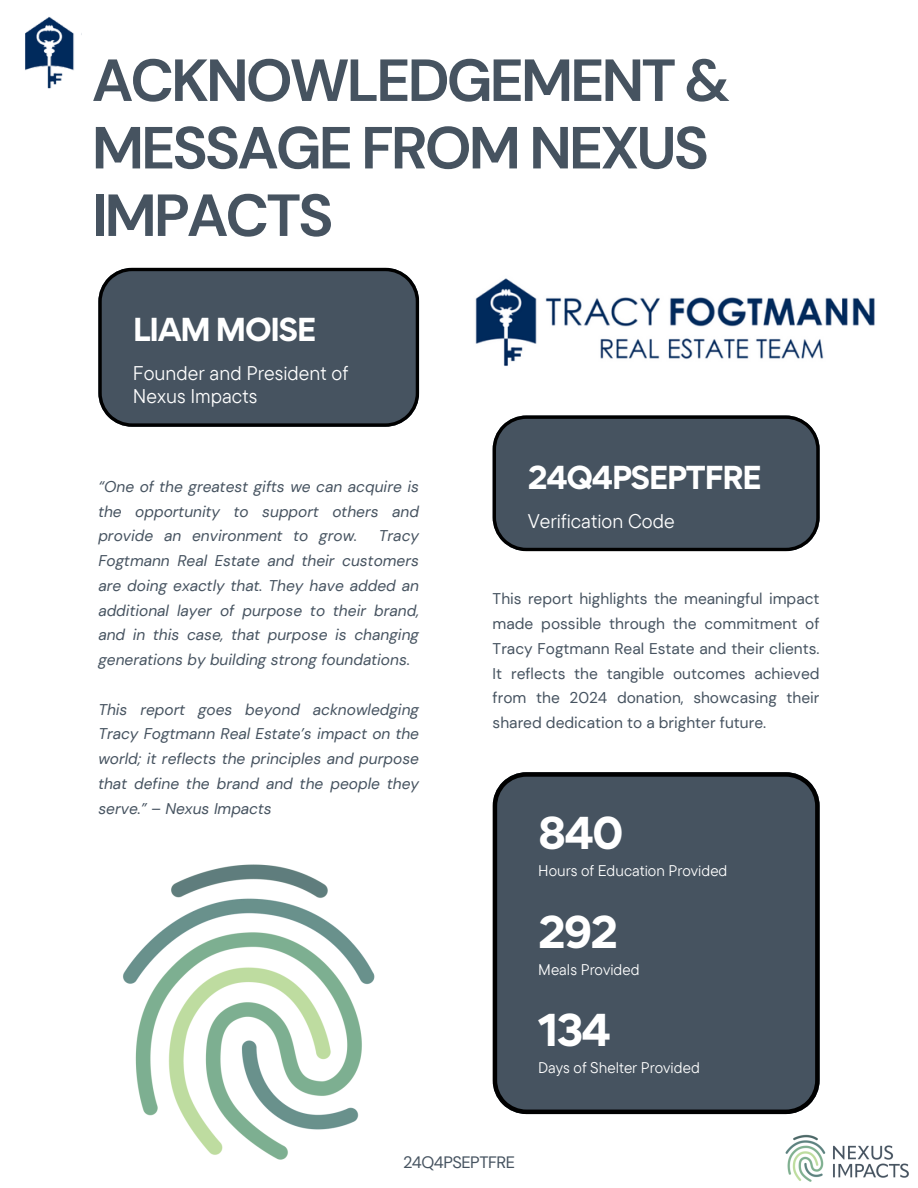
<style>
.page{position:relative;width:918px;height:1188px;background:#fff}
.page>*{position:absolute;margin:0;border:0;box-sizing:border-box;transform-origin:0 0}
.t1{font:700 59.25px/67.5px "DM Sans";letter-spacing:-.05em;color:#465360}
.t2{font:700 41.1px "Gordita";letter-spacing:-.05em;color:#fff}
.t3{font:700 29.7px "Gordita";letter-spacing:-.05em;color:#fff}
.t4{font:19.8px/23.2px "TT Commons Pro";color:#fff}
.t5{font:16.5px "DM Sans";letter-spacing:-.03em;color:#465360}
.t6{font:italic 15.45px/24.8px "DM Sans";color:#465360;text-align:justify}
.t7{font:15.45px/24.8px "DM Sans";color:#465360;text-align:justify}
.t8{font:15.45px "TT Commons Pro";color:#fff}
</style>
<div class="page">
<img style="left:123px;top:864px;width:252px;height:296px">
<svg style="left:98px;top:268px;width:321px;height:158px;background:#45515d"></svg>
<div style="left:493px;top:772px;width:326px;height:342px;background:#465360"></div>
<img style="left:785px;top:1134px;width:124px;height:48px">
<svg style="left:493px;top:415px;width:327px;height:136px;background:#45515d"></svg>
<img style="left:25px;top:17px;width:57px;height:72px">
<img style="left:475px;top:278px;width:400px;height:88px">
<h3 class="t1" style="left:92px;top:47px;width:640px">ACKNOWLEDGEMENT &amp;<br>MESSAGE FROM NEXUS<br>IMPACTS</h3>
<p class="t3" style="left:133px;top:309px;width:185px">LIAM MOISE</p>
<h1 class="t4" style="left:133px;top:361px;width:217px">Founder and President of<br>Nexus Impacts</h1>
<h2 class="t6" style="left:98px;top:474px;width:322px">“One of the greatest gifts we can acquire is the opportunity to support others and provide an environment to grow.</h2>
<h2 class="t6" style="left:98px;top:524px;width:322px;text-indent:281px">Tracy Fogtmann Real Estate and their customers are doing exactly that. They have added an additional layer of purpose to their brand, and in this case, that purpose is changing generations by building strong foundations.</h2>
<p class="t6" style="left:98px;top:697px;width:322px">This report goes beyond acknowledging Tracy Fogtmann Real Estate’s impact on the world; it reflects the principles and purpose that define the brand and the people they serve.” – Nexus Impacts</p>
<p class="t3" style="left:528px;top:457px;width:236px">24Q4PSEPTFRE</p>
<p class="t4" style="left:528px;top:509px;width:148px">Verification Code</p>
<p class="t7" style="left:493px;top:587px;width:328px">This report highlights the meaningful impact made possible through the commitment of Tracy Fogtmann Real Estate and their clients.<br>It reflects the tangible outcomes achieved from the 2024 donation, showcasing their shared dedication to a brighter future.</p>
<h5 class="t2" style="left:538px;top:806px;width:87px">840</h5>
<h4 class="t8" style="left:538px;top:861px;width:191px">Hours of Education Provided</h4>
<h4 class="t2" style="left:538px;top:904px;width:81px">292</h4>
<h5 class="t8" style="left:538px;top:959px;width:103px">Meals Provided</h5>
<p class="t2" style="left:538px;top:1002px;width:75px">134</p>
<p class="t8" style="left:538px;top:1058px;width:163px">Days of Shelter Provided</p>
<h3 class="t5" style="left:403px;top:1152px;width:113px">24Q4PSEPTFRE</h3>
</div>
